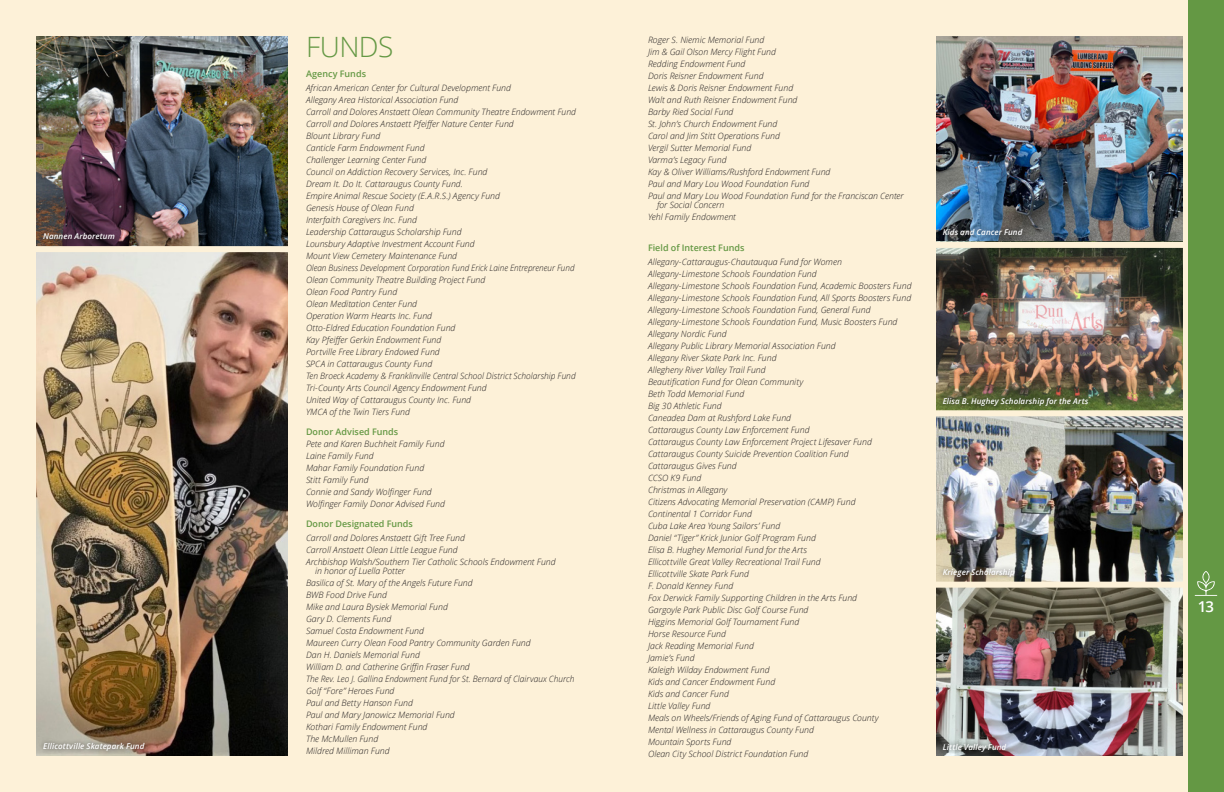
<style>
.page{position:relative;width:1224px;height:792px;background:#fff}
.page>*{position:absolute;margin:0;border:0;box-sizing:border-box;transform-origin:0 0}
.t1{font:300 28px "Open Sans";letter-spacing:-.025em;color:#649844}
.t2{font:600 15px "Open Sans";color:#fff}
.t3{font:600 9px "Open Sans";letter-spacing:.005em;color:#649844}
.t4{font:italic 300 8.8px/12px "Open Sans";color:#231f20}
.t5{font:italic 600 8px "Open Sans";letter-spacing:.01em;color:#fff}
</style>
<div class="page">
<div style="left:612px;top:0;width:612px;height:792px;background:#fdf1d8"></div>
<img style="left:936px;top:36px;width:246px;height:206px">
<img style="left:936px;top:248px;width:246px;height:162px">
<img style="left:936px;top:416px;width:246px;height:166px">
<img style="left:936px;top:588px;width:246px;height:168px">
<div style="left:1188px;top:0;width:36px;height:792px;background:#649844"></div>
<svg style="left:1195px;top:571px;width:22px;height:25px"></svg>
<div style="left:0;top:0;width:612px;height:792px;background:#fdf1d8"></div>
<img style="left:36px;top:36px;width:252px;height:210px">
<img style="left:36px;top:252px;width:252px;height:504px">
<div style="left:41px;top:232px;width:81px;height:17px;background:#231f20;opacity:.75"></div>
<div style="left:39px;top:738px;width:111px;height:18px;background:#231f20;opacity:.75"></div>
<div style="left:938px;top:739px;width:73px;height:18px;background:#231f20;opacity:.75"></div>
<div style="left:938px;top:564px;width:81px;height:18px;background:#231f20;opacity:.75"></div>
<div style="left:938px;top:224px;width:90px;height:17px;background:#231f20;opacity:.75"></div>
<div style="left:938px;top:393px;width:155px;height:18px;background:#231f20;opacity:.75"></div>
<p class="t4" style="left:648px;top:33px;width:257px">Roger S. Niemic Memorial Fund<br>Jim &amp; Gail Olson Mercy Flight Fund<br>Redding Endowment Fund<br>Doris Reisner Endowment Fund<br>Lewis &amp; Doris Reisner Endowment Fund<br>Walt and Ruth Reisner Endowment Fund<br>Barby Ried Social Fund<br>St. John’s Church Endowment Fund<br>Carol and Jim Stitt Operations Fund<br>Vergil Sutter Memorial Fund<br>Varma’s Legacy Fund<br>Kay &amp; Oliver Williams/Rushford Endowment Fund<br>Paul and Mary Lou Wood Foundation Fund<br>Paul and Mary Lou Wood Foundation Fund for the Franciscan Center</p>
<p class="t4" style="left:648px;top:198px;width:89px;text-align:center">for Social Concern<br>Yehl Family Endowment</p>
<p class="t3" style="left:648px;top:241px;width:98px">Field of Interest Funds</p>
<p class="t4" style="left:648px;top:255px;width:265px">Allegany-Cattaraugus-Chautauqua Fund for Women Allegany-Limestone Schools Foundation Fund<br>Allegany-Limestone Schools Foundation Fund, Academic Boosters Fund Allegany-Limestone Schools Foundation Fund, All Sports Boosters Fund Allegany-Limestone Schools Foundation Fund, General Fund Allegany-Limestone Schools Foundation Fund, Music Boosters Fund Allegany Nordic Fund<br>Allegany Public Library Memorial Association Fund<br>Allegany River Skate Park Inc. Fund<br>Allegheny River Valley Trail Fund<br>Beautification Fund for Olean Community<br>Beth Todd Memorial Fund<br>Big 30 Athletic Fund<br>Caneadea Dam at Rushford Lake Fund<br>Cattaraugus County Law Enforcement Fund<br>Cattaraugus County Law Enforcement Project Lifesaver Fund Cattaraugus County Suicide Prevention Coalition Fund<br>Cattaraugus Gives Fund<br>CCSO K9 Fund<br>Christmas in Allegany<br>Citizens Advocating Memorial Preservation (CAMP) Fund<br>Continental 1 Corridor Fund<br>Cuba Lake Area Young Sailors’ Fund<br>Daniel “Tiger” Krick Junior Golf Program Fund<br>Elisa B. Hughey Memorial Fund for the Arts<br>Ellicottville Great Valley Recreational Trail Fund<br>Ellicottville Skate Park Fund<br>F. Donald Kenney Fund<br>Fox Derwick Family Supporting Children in the Arts Fund<br>Gargoyle Park Public Disc Golf Course Fund<br>Higgins Memorial Golf Tournament Fund<br>Horse Resource Fund<br>Jack Reading Memorial Fund<br>Jamie’s Fund<br>Kaleigh Wilday Endowment Fund<br>Kids and Cancer Endowment Fund<br>Kids and Cancer Fund<br>Little Valley Fund<br>Meals on Wheels/Friends of Aging Fund of Cattaraugus County<br>Mental Wellness in Cattaraugus County Fund<br>Mountain Sports Fund<br>Olean City School District Foundation Fund</p>
<h1 class="t1" style="left:306px;top:28px;width:89px">FUNDS</h1>
<p class="t3" style="left:306px;top:68px;width:62px">Agency Funds</p>
<p class="t4" style="left:306px;top:82px;width:272px">African American Center for Cultural Development Fund<br>Allegany Area Historical Association Fund<br>Carroll and Dolores Anstaett Olean Community Theatre Endowment Fund Carroll and Dolores Anstaett Pfeiffer Nature Center Fund<br>Blount Library Fund<br>Canticle Farm Endowment Fund<br>Challenger Learning Center Fund<br>Council on Addiction Recovery Services, Inc. Fund<br>Dream It. Do It. Cattaraugus County Fund.<br>Empire Animal Rescue Society (E.A.R.S.) Agency Fund<br>Genesis House of Olean Fund<br>Interfaith Caregivers Inc. Fund<br>Leadership Cattaraugus Scholarship Fund<br>Lounsbury Adaptive Investment Account Fund<br>Mount View Cemetery Maintenance Fund<br>Olean Business Development Corporation Fund Erick Laine Entrepreneur Fund Olean Community Theatre Building Project Fund<br>Olean Food Pantry Fund<br>Olean Meditation Center Fund<br>Operation Warm Hearts Inc. Fund<br>Otto-Eldred Education Foundation Fund<br>Kay Pfeiffer Gerkin Endowment Fund<br>Portville Free Library Endowed Fund<br>SPCA in Cattaraugus County Fund<br>Ten Broeck Academy &amp; Franklinville Central School District Scholarship Fund Tri-County Arts Council Agency Endowment Fund<br>United Way of Cattaraugus County Inc. Fund<br>YMCA of the Twin Tiers Fund</p>
<p class="t3" style="left:306px;top:426px;width:94px">Donor Advised Funds</p>
<p class="t4" style="left:306px;top:438px;width:140px">Pete and Karen Buchheit Family Fund<br>Laine Family Fund<br>Mahar Family Foundation Fund<br>Stitt Family Fund<br>Connie and Sandy Wolfinger Fund<br>Wolfinger Family Donor Advised Fund</p>
<p class="t3" style="left:306px;top:518px;width:108px">Donor Designated Funds</p>
<p class="t4" style="left:306px;top:532px;width:251px">Carroll and Dolores Anstaett Gift Tree Fund<br>Carroll Anstaett Olean Little League Fund<br>Archbishop Walsh/Southern Tier Catholic Schools Endowment Fund</p>
<p class="t4" style="left:306px;top:565px;width:270px;text-indent:9px">in honor of Luella Potter<br>Basilica of St. Mary of the Angels Future Fund<br>BWB Food Drive Fund<br>Mike and Laura Bysiek Memorial Fund<br>Gary D. Clements Fund<br>Samuel Costa Endowment Fund<br>Maureen Curry Olean Food Pantry Community Garden Fund<br>Dan H. Daniels Memorial Fund<br>William D. and Catherine Griffin Fraser Fund<br>The Rev. Leo J. Gallina Endowment Fund for St. Bernard of Clairvaux Church Golf “Fore” Heroes Fund<br>Paul and Betty Hanson Fund<br>Paul and Mary Janowicz Memorial Fund<br>Kothari Family Endowment Fund<br>The McMullen Fund<br>Mildred Milliman Fund</p>
<p class="t5" style="left:943px;top:227px;width:81px">Kids and Cancer Fund</p>
<p class="t5" style="left:43px;top:231px;width:73px">Nannen Arboretum</p>
<p class="t5" style="left:943px;top:396px;width:147px">Elisa B. Hughey Scholarship for the Arts</p>
<p class="t5" style="left:943px;top:567px;width:74px">Krieger Scholarship</p>
<p class="t5" style="left:43px;top:741px;width:103px">Ellicottville Skatepark Fund</p>
<p class="t5" style="left:943px;top:741px;width:65px">Little Valley Fund</p>
<h2 class="t2" style="left:1198px;top:597px;width:18px">13</h2>
</div>
